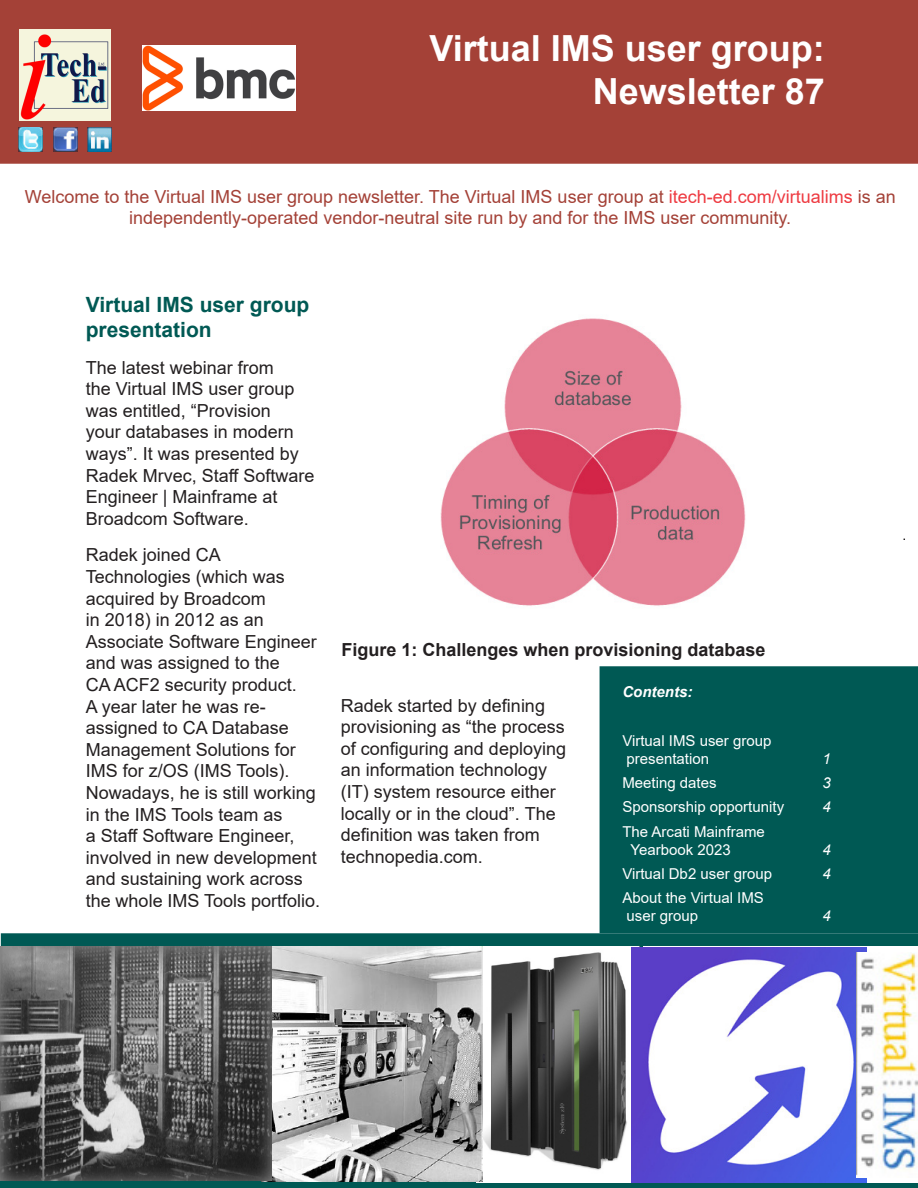
<style>
.page{position:relative;width:918px;height:1188px;background:#fff}
.page>*{position:absolute;margin:0;border:0;box-sizing:border-box;transform-origin:0 0}
.t1{font:700 36px "Arial";color:#fff}
.text{font:700 21px/25.2px "Arial";color:#005954}
.text-2{font:18px/21.6px "Arial";color:#231f20}
.text-3{font:18px/21.6px "Arial";color:#a44137;text-align:center}
.t2{font:700 18px "Arial";color:#231f20}
.contents{font:15px/18px "Arial";color:#fff}
.contents-2{font:italic 700 15px "Arial";color:#fff}
.contents-3{font:italic 15px "Arial";color:#fff}
.s1{color:#ee3a41}
</style>
<div class="page">
<div style="left:0;top:0;width:918px;height:164px;background:#a44137"></div>
<svg style="left:1px;top:933px;width:917px;height:255px;background:#0a5e5b"></svg>
<img style="left:482px;top:946px;width:158px;height:236px">
<img style="left:262px;top:946px;width:220px;height:236px">
<img style="left:0;top:946px;width:271px;height:235px">
<div style="left:600px;top:666px;width:318px;height:267px;background:#005954"></div>
<img style="left:847px;top:946px;width:71px;height:236px">
<img style="left:632px;top:948px;width:235px;height:235px">
<img style="left:857px;top:952px;width:61px;height:225px">
<img style="left:88px;top:127px;width:24px;height:25px">
<img style="left:18px;top:127px;width:25px;height:25px">
<img style="left:54px;top:127px;width:23px;height:25px">
<img style="left:20px;top:29px;width:91px;height:91px">
<img style="left:143px;top:46px;width:152px;height:64px">
<img style="left:440px;top:318px;width:306px;height:288px">
<p class="t1" style="left:429px;top:23px;width:397px">Virtual IMS user group:</p>
<p class="t1" style="left:593px;top:66px;width:234px">Newsletter 87</p>
<p class="text-3" style="left:25px;top:185px;width:873px">Welcome to the Virtual IMS user group newsletter. The Virtual IMS user group at <span class="s1">itech-ed.com/virtualims</span> is an independently-operated vendor-neutral site run by and for the IMS user community.</p>
<p class="text" style="left:86px;top:292px;width:225px">Virtual IMS user group presentation</p>
<p class="text-2" style="left:86px;top:356px;width:230px">The latest webinar from<br>the Virtual IMS user group was entitled, “Provision<br>your databases in modern ways”. It was presented by<br>Radek Mrvec, Staff Software<br>Engineer | Mainframe at<br>Broadcom Software.</p>
<p class="text-2" style="left:86px;top:544px;width:236px">Radek joined CA<br>Technologies (which was acquired by Broadcom<br>in 2018) in 2012 as an<br>Associate Software Engineer and was assigned to the<br>CA ACF2 security product.<br>A year later he was re&shy;assigned to CA Database<br>Management Solutions for<br>IMS for z/OS (IMS Tools).<br>Nowadays, he is still working in the IMS Tools team as<br>a Staff Software Engineer, involved in new development and sustaining work across the whole IMS Tools portfolio.</p>
<p class="t2" style="left:341px;top:637px;width:426px">Figure 1: Challenges when provisioning database</p>
<p class="text-2" style="left:341px;top:694px;width:227px">Radek started by defining provisioning as “the process of configuring and deploying an information technology (IT) system resource either locally or in the cloud”. The definition was taken from technopedia.com.</p>
<p class="contents-2" style="left:622px;top:681px;width:71px">Contents:</p>
<p class="contents" style="left:622px;top:731px;width:150px">Virtual IMS user group presentation</p>
<p class="contents-3" style="left:822px;top:749px;width:10px">1</p>
<p class="contents" style="left:622px;top:774px;width:96px">Meeting dates</p>
<p class="contents-3" style="left:822px;top:773px;width:10px">3</p>
<p class="contents" style="left:622px;top:798px;width:163px">Sponsorship opportunity</p>
<p class="contents-3" style="left:822px;top:797px;width:10px">4</p>
<p class="contents" style="left:630px;top:822px;width:136px;text-indent:-8px">The Arcati Mainframe<br>Yearbook 2023</p>
<p class="contents-3" style="left:822px;top:840px;width:10px">4</p>
<p class="contents" style="left:622px;top:865px;width:151px">Virtual Db2 user group</p>
<p class="contents-3" style="left:822px;top:864px;width:10px">4</p>
<p class="contents" style="left:622px;top:889px;width:143px">About the Virtual IMS user group</p>
<p class="contents-3" style="left:822px;top:906px;width:10px">4</p>
</div>
